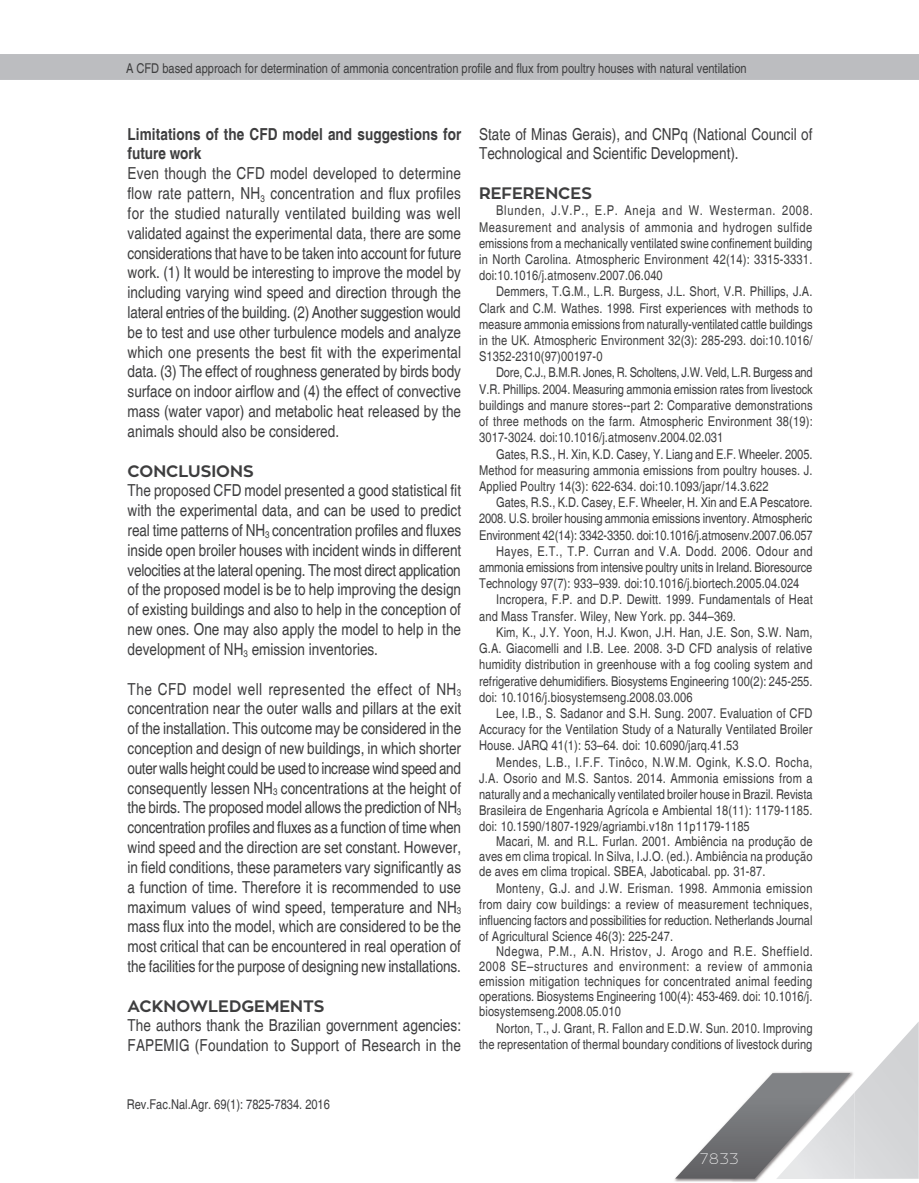
<style>
.page{position:relative;width:919px;height:1183px;background:#fff}
.page>*{position:absolute;margin:0;border:0;box-sizing:border-box;transform-origin:0 0}
.t1{font:condensed 16.5px/19.8px "Helvetica";color:#3e3e3f;text-align:justify}
.t2{font:700 condensed 16.5px/19.8px "Helvetica";letter-spacing:.005em;color:#3e3e3f}
.t3{font:700 16.5px "Zona Pro";color:#3e3e3f}
.t4{font:100 15px "Zona Pro";color:#fff}
.t5{font:condensed 13.5px/16.2px "Helvetica";letter-spacing:.01em;color:#3e3e3f;text-align:justify}
.t6{font:condensed 13.5px "Helvetica";letter-spacing:-.01em;color:#3e3e3f}
.t7{font:condensed 13.5px "Helvetica";letter-spacing:.03em;color:#3e3e3f}
.t8{font:condensed 13.5px "Helvetica";letter-spacing:.04em;color:#3e3e3f}
.t9{font:condensed 13.5px "Helvetica";letter-spacing:.045em;color:#3e3e3f}
</style>
<div class="page">
<img style="left:674px;top:1178px;width:180px;height:3px">
<svg style="left:675px;top:1022px;width:243px;height:156px"></svg>
<div style="left:0;top:54px;width:918px;height:26px;background:#bcbdc0"></div>
<p class="t5" style="left:126px;top:60px;width:622px">A CFD based approach for determination of ammonia concentration profile and flux from poultry houses with natural ventilation</p>
<p class="t2" style="left:128px;top:124px;width:335px">Limitations of the CFD model and suggestions for future work</p>
<p class="t1" style="left:128px;top:164px;width:335px">Even though the CFD model developed to determine flow rate pattern, NH<sub>3</sub> concentration and flux profiles for the studied naturally ventilated building was well validated against the experimental data, there are some considerations that have to be taken into account for future work. (1) It would be interesting to improve the model by including varying wind speed and direction through the lateral entries of the building. (2) Another suggestion would be to test and use other turbulence models and analyze which one presents the best fit with the experimental data. (3) The effect of roughness generated by birds body surface on indoor airflow and (4) the effect of convective mass (water vapor) and metabolic heat released by the animals should also be considered.</p>
<p class="t3" style="left:128px;top:460px;width:127px">CONCLUSIONS</p>
<p class="t1" style="left:128px;top:480px;width:335px">The proposed CFD model presented a good statistical fit with the experimental data, and can be used to predict real time patterns of NH<sub>3</sub> concentration profiles and fluxes inside open broiler houses with incident winds in different velocities at the lateral opening. The most direct application of the proposed model is be to help improving the design of existing buildings and also to help in the conception of new ones. One may also apply the model to help in the development of NH<sub>3</sub> emission inventories.</p>
<p class="t1" style="left:128px;top:678px;width:335px">The CFD model well represented the effect of NH<sub>3 </sub>concentration near the outer walls and pillars at the exit of the installation. This outcome may be considered in the conception and design of new buildings, in which shorter outer walls height could be used to increase wind speed and consequently lessen NH<sub>3</sub> concentrations at the height of the birds. The proposed model allows the prediction of NH<sub>3 </sub>concentration profiles and fluxes as a function of time when wind speed and the direction are set constant. However, in field conditions, these parameters vary significantly as a function of time. Therefore it is recommended to use maximum values of wind speed, temperature and NH<sub>3 </sub>mass flux into the model, which are considered to be the most critical that can be encountered in real operation of the facilities for the purpose of designing new installations.</p>
<p class="t3" style="left:128px;top:994px;width:198px">ACKNOWLEDGEMENTS</p>
<p class="t1" style="left:128px;top:1015px;width:335px">The authors thank the Brazilian government agencies:<br>FAPEMIG (Foundation to Support of Research in the</p>
<p class="t5" style="left:127px;top:1095px;width:205px">Rev.Fac.Nal.Agr. 69(1): 7825-7834. 2016</p>
<p class="t1" style="left:479px;top:124px;width:335px">State of Minas Gerais), and CNPq (National Council of<br>Technological and Scientific Development).</p>
<p class="t3" style="left:479px;top:182px;width:114px">REFERENCES</p>
<p class="t5" style="left:479px;top:202px;width:335px;text-indent:17px">Blunden, J.V.P., E.P. Aneja and W. Westerman. 2008.<br>Measurement and analysis of ammonia and hydrogen sulfide emissions from a mechanically ventilated swine confinement building in North Carolina. Atmospheric Environment 42(14): 3315-3331. doi:10.1016/j.atmosenv.2007.06.040</p>
<p class="t5" style="left:479px;top:283px;width:335px;text-indent:17px">Demmers, T.G.M., L.R. Burgess, J.L. Short, V.R. Phillips, J.A.<br>Clark and C.M. Wathes. 1998. First experiences with methods to measure ammonia emissions from naturally-ventilated cattle buildings in the UK. Atmospheric Environment 32(3): 285-293. doi:10.1016/ S1352-2310(97)00197-0</p>
<p class="t5" style="left:479px;top:364px;width:335px;text-indent:17px">Dore, C.J., B.M.R. Jones, R. Scholtens, J.W. Veld, L.R. Burgess and V.R. Phillips. 2004. Measuring ammonia emission rates from livestock buildings and manure stores--part 2: Comparative demonstrations of three methods on the farm. Atmospheric Environment 38(19):<br>3017-3024. doi:10.1016/j.atmosenv.2004.02.031</p>
<p class="t5" style="left:479px;top:445px;width:335px;text-indent:17px">Gates, R.S., H. Xin, K.D. Casey, Y. Liang and E.F. Wheeler. 2005.<br>Method for measuring ammonia emissions from poultry houses. J.<br>Applied Poultry 14(3): 622-634. doi:10.1093/japr/14.3.622</p>
<p class="t5" style="left:496px;top:494px;width:318px">Gates, R.S., K.D. Casey, E.F. Wheeler, H. Xin and E.A Pescatore.</p>
<p class="t6" style="left:479px;top:510px;width:335px">2008. U.S. broiler housing ammonia emissions inventory. Atmospheric</p>
<p class="t5" style="left:479px;top:526px;width:335px">Environment 42(14): 3342-3350. doi:10.1016/j.atmosenv.2007.06.057</p>
<p class="t7" style="left:496px;top:543px;width:318px">Hayes, E.T., T.P. Curran and V.A. Dodd. 2006. Odour and</p>
<p class="t6" style="left:479px;top:559px;width:335px">ammonia emissions from intensive poultry units in Ireland. Bioresource</p>
<p class="t5" style="left:479px;top:575px;width:322px">Technology 97(7): 933–939. doi:10.1016/j.biortech.2005.04.024</p>
<p class="t5" style="left:496px;top:591px;width:318px">Incropera, F.P. and D.P. Dewitt. 1999. Fundamentals of Heat</p>
<p class="t5" style="left:479px;top:607px;width:258px">and Mass Transfer. Wiley, New York. pp. 344–369.</p>
<p class="t5" style="left:496px;top:624px;width:318px">Kim, K., J.Y. Yoon, H.J. Kwon, J.H. Han, J.E. Son, S.W. Nam,</p>
<p class="t5" style="left:479px;top:640px;width:335px">G.A. Giacomelli and I.B. Lee. 2008. 3-D CFD analysis of relative</p>
<p class="t5" style="left:479px;top:656px;width:335px">humidity distribution in greenhouse with a fog cooling system and</p>
<p class="t5" style="left:479px;top:672px;width:335px">refrigerative dehumidifiers. Biosystems Engineering 100(2): 245-255.</p>
<p class="t5" style="left:479px;top:688px;width:215px">doi: 10.1016/j.biosystemseng.2008.03.006</p>
<p class="t5" style="left:496px;top:705px;width:318px">Lee, I.B., S. Sadanor and S.H. Sung. 2007. Evaluation of CFD</p>
<p class="t5" style="left:479px;top:721px;width:335px">Accuracy for the Ventilation Study of a Naturally Ventilated Broiler</p>
<p class="t5" style="left:479px;top:737px;width:261px">House. JARQ 41(1): 53–64. doi: 10.6090/jarq.41.53</p>
<p class="t7" style="left:496px;top:753px;width:318px">Mendes, L.B., I.F.F. Tinôco, N.W.M. Ogink, K.S.O. Rocha,</p>
<p class="t5" style="left:479px;top:769px;width:335px">J.A. Osorio and M.S. Santos. 2014. Ammonia emissions from a</p>
<p class="t5" style="left:479px;top:786px;width:335px">naturally and a mechanically ventilated broiler house in Brazil. Revista</p>
<p class="t5" style="left:479px;top:802px;width:335px">Brasileira de Engenharia Agrícola e Ambiental 18(11): 1179-1185.</p>
<p class="t5" style="left:479px;top:818px;width:272px">doi: 10.1590/1807-1929/agriambi.v18n 11p1179-1185</p>
<p class="t5" style="left:496px;top:833px;width:318px">Macari, M. and R.L. Furlan. 2001. Ambiência na produção de</p>
<p class="t5" style="left:479px;top:848px;width:335px">aves em clima tropical. In Silva, I.J.O. (ed.). Ambiência na produção</p>
<p class="t5" style="left:479px;top:863px;width:288px">de aves em clima tropical. SBEA, Jaboticabal. pp. 31-87.</p>
<p class="t5" style="left:496px;top:879px;width:318px">Monteny, G.J. and J.W. Erisman. 1998. Ammonia emission</p>
<p class="t5" style="left:479px;top:895px;width:335px">from dairy cow buildings: a review of measurement techniques,</p>
<p class="t5" style="left:479px;top:912px;width:335px">influencing factors and possibilities for reduction. Netherlands Journal</p>
<p class="t5" style="left:479px;top:928px;width:196px">of Agricultural Science 46(3): 225-247.</p>
<p class="t8" style="left:496px;top:943px;width:318px">Ndegwa, P.M., A.N. Hristov, J. Arogo and R.E. Sheffield.</p>
<p class="t9" style="left:479px;top:958px;width:335px">2008 SE–structures and environment: a review of ammonia</p>
<p class="t5" style="left:479px;top:973px;width:335px">emission mitigation techniques for concentrated animal feeding</p>
<p class="t5" style="left:479px;top:988px;width:335px">operations. Biosystems Engineering 100(4): 453-469. doi: 10.1016/j.</p>
<p class="t5" style="left:479px;top:1003px;width:143px">biosystemseng.2008.05.010</p>
<p class="t5" style="left:496px;top:1019px;width:318px">Norton, T., J. Grant, R. Fallon and E.D.W. Sun. 2010. Improving</p>
<p class="t5" style="left:479px;top:1035px;width:335px">the representation of thermal boundary conditions of livestock during</p>
<p class="t4" style="left:699px;top:1148px;width:40px">7833</p>
</div>
